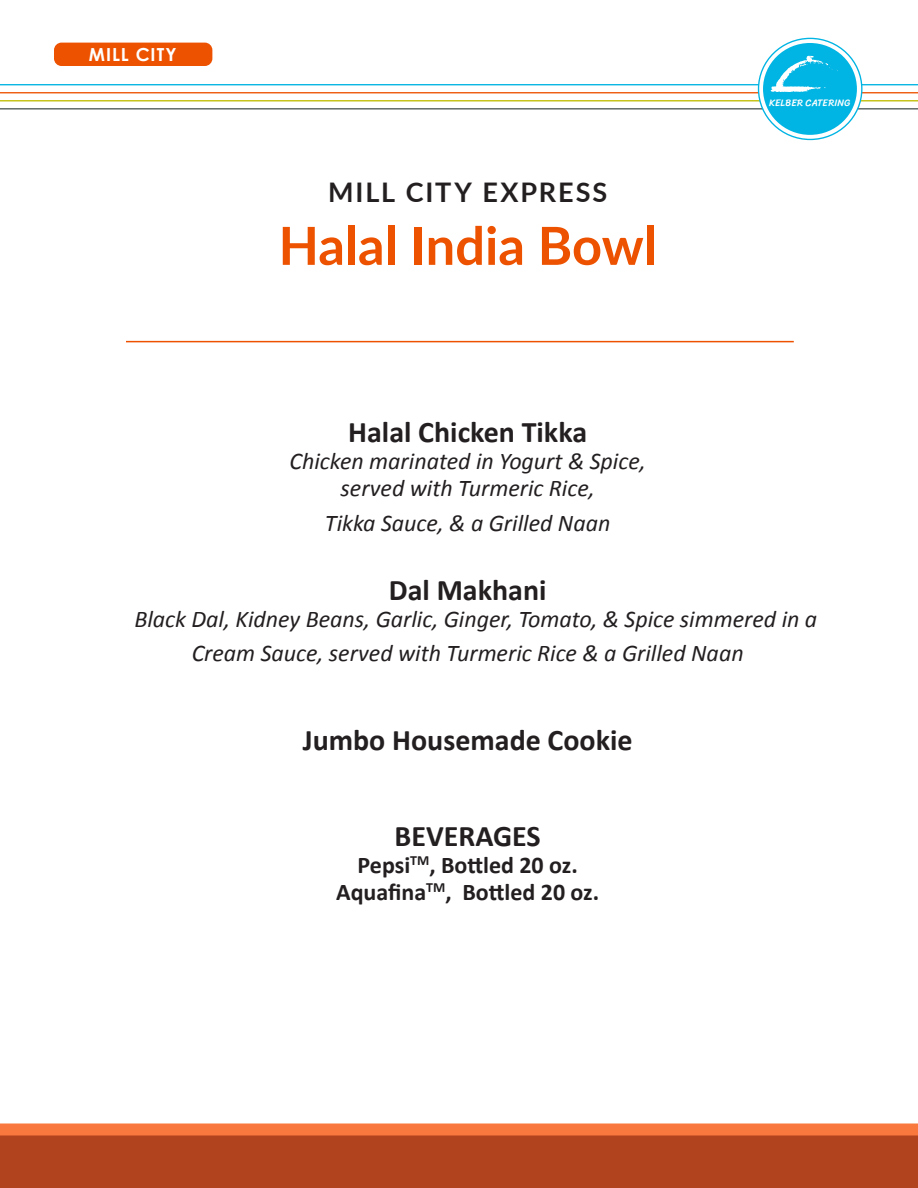
<style>
.page{position:relative;width:918px;height:1188px;background:#fff}
.page>*{position:absolute;margin:0;border:0;box-sizing:border-box;transform-origin:0 0}
.t1{font:700 52.5px "Lato";color:#ed5200}
.t2{font:700 30px "Calibri";color:#231f20}
.t3{font:700 27px "Lato";letter-spacing:.07em;color:#231f20}
.t4{font:italic 24px/27px "Calibri";color:#231f20;text-align:center}
.t5{font:700 24px "Calibri";color:#231f20}
.t6{font:700 18px "Century Gothic";letter-spacing:.06em;color:#fff}
.t7{font:9.75px "Sriracha";letter-spacing:.005em;color:#fff}
</style>
<div class="page">
<div style="left:0;top:1134px;width:918px;height:54px;background:#b1431e"></div>
<div style="left:0;top:1124px;width:918px;height:12px;background:#f9783d"></div>
<hr style="left:0;top:84px;width:918px;height:1px;background:#00b4e3">
<hr style="left:0;top:92px;width:918px;height:1px;background:#ed5200">
<hr style="left:0;top:100px;width:918px;height:1px;background:#c0bc00">
<hr style="left:0;top:108px;width:918px;height:1px;background:#4e5758">
<svg style="left:759px;top:38px;width:103px;height:101px"></svg>
<div style="left:763px;top:43px;width:94px;height:92px;background:#00b4e3;border-radius:50%"></div>
<svg style="left:770px;top:56px;width:68px;height:36px"></svg>
<hr style="left:126px;top:341px;width:668px;height:1px;background:#ed5200">
<div style="left:54px;top:43px;width:158px;height:23px;background:#ed5200;border-radius:8px"></div>
<p class="t6" style="left:89px;top:43px;width:90px">MILL CITY</p>
<p class="t3" style="left:328px;top:172px;width:281px">MILL CITY EXPRESS</p>
<p class="t1" style="left:279px;top:207px;width:380px">Halal India Bowl</p>
<p class="t2" style="left:348px;top:413px;width:241px">Halal Chicken Tikka</p>
<p class="t4" style="left:290px;top:447px;width:358px">Chicken marinated in Yogurt &amp; Spice, served with Turmeric Rice,</p>
<p class="t4" style="left:325px;top:508px;width:287px">Tikka Sauce, &amp; a Grilled Naan</p>
<p class="t7" style="left:769px;top:97px;width:83px">KELBER CATERING</p>
<p class="t2" style="left:389px;top:571px;width:159px">Dal Makhani</p>
<p class="t4" style="left:192px;top:601px;width:627px;line-height:34.5px;text-align:left;text-indent:-57px">Black Dal, Kidney Beans, Garlic, Ginger, Tomato, &amp; Spice simmered in a<br>Cream Sauce, served with Turmeric Rice &amp; a Grilled Naan</p>
<p class="t2" style="left:303px;top:721px;width:331px">Jumbo Housemade Cookie</p>
<p class="t2" style="left:395px;top:817px;width:148px">BEVERAGES</p>
<p class="t5" style="left:358px;top:849px;width:222px">Pepsi<sup>TM</sup>, Bottled 20 oz.</p>
<p class="t5" style="left:336px;top:876px;width:264px">Aquafina<sup>TM</sup>, Bottled 20 oz.</p>
</div>
